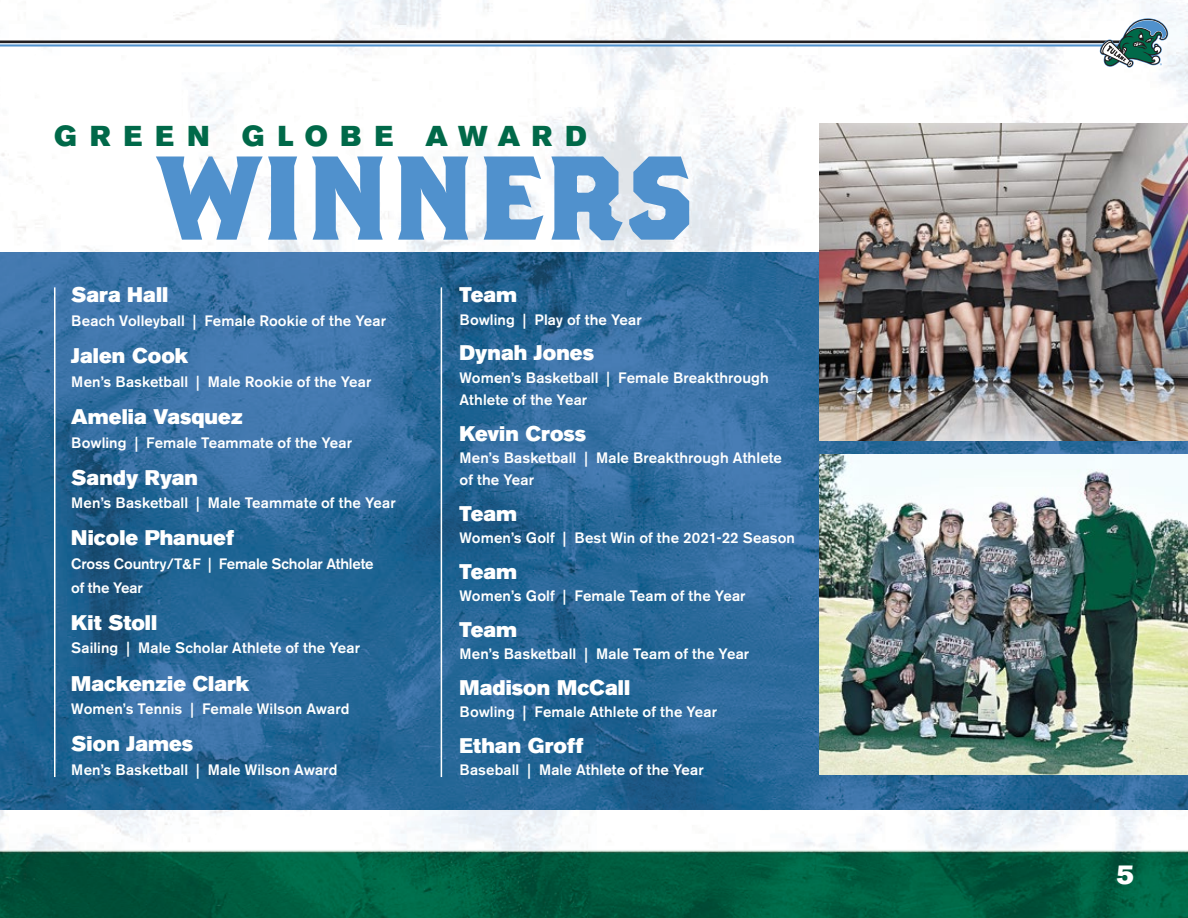
<style>
.page{position:relative;width:1188px;height:918px;background:#fff}
.page>*{position:absolute;margin:0;border:0;box-sizing:border-box;transform-origin:0 0}
.t1{font:118.8px "Brothers Bold Alternates";color:#5091cd}
.t2{font:28.5px "Akzidenz Grotesk BE Super";letter-spacing:.475em;color:#006949}
.t3{font:27px "Akzidenz Grotesk BE Super";color:#fff}
.t4{font:21px "Akzidenz Grotesk BE Super";color:#fff}
.t5{font:500 15px/22.2px "Akzidenz Grotesk BE";letter-spacing:.005em;color:#fff}
.t6{font:500 15px/23.7px "Akzidenz Grotesk BE";letter-spacing:-.015em;color:#fff}
</style>
<div class="page">
<img style="left:0;top:0;width:1188px;height:918px">
<svg style="left:0;top:40px;width:1100px;height:3px;background:#464344"></svg>
<hr style="left:0;top:44px;width:1134px;height:3px;background:#5091cd">
<hr style="left:0;top:43px;width:1134px;height:1px;background:#fff">
<svg style="left:1100px;top:18px;width:68px;height:50px"></svg>
<img style="left:0;top:252px;width:1188px;height:557px">
<hr style="left:54px;top:287px;width:2px;height:490px;background:#fff">
<hr style="left:441px;top:287px;width:1px;height:490px;background:#fff">
<img style="left:820px;top:123px;width:368px;height:318px">
<img style="left:820px;top:454px;width:368px;height:321px">
<h2 class="t2" style="left:54px;top:119px;width:535px">GREEN GLOBE AWARD</h2>
<h1 class="t1" style="left:158px;top:124px;width:538px">WINNERS</h1>
<h3 class="t4" style="left:71px;top:283px;width:99px">Sara Hall</h3>
<p class="t5" style="left:71px;top:310px;width:316px">Beach Volleyball | Female Rookie of the Year</p>
<h3 class="t4" style="left:71px;top:344px;width:119px">Jalen Cook</h3>
<p class="t5" style="left:71px;top:370px;width:302px">Men’s Basketball | Male Rookie of the Year</p>
<h3 class="t4" style="left:71px;top:404px;width:173px">Amelia Vasquez</h3>
<p class="t5" style="left:71px;top:431px;width:282px">Bowling | Female Teammate of the Year</p>
<h3 class="t4" style="left:71px;top:465px;width:128px">Sandy Ryan</h3>
<p class="t5" style="left:71px;top:492px;width:326px">Men’s Basketball | Male Teammate of the Year</p>
<h3 class="t4" style="left:71px;top:526px;width:164px">Nicole Phanuef</h3>
<p class="t6" style="left:71px;top:552px;width:304px">Cross Country/T&amp;F | Female Scholar Athlete of the Year</p>
<h3 class="t4" style="left:71px;top:610px;width:87px">Kit Stoll</h3>
<p class="t5" style="left:71px;top:637px;width:290px">Sailing | Male Scholar Athlete of the Year</p>
<h3 class="t4" style="left:71px;top:671px;width:180px">Mackenzie Clark</h3>
<p class="t5" style="left:71px;top:698px;width:280px">Women’s Tennis | Female Wilson Award</p>
<h3 class="t4" style="left:71px;top:732px;width:124px">Sion James</h3>
<p class="t5" style="left:71px;top:758px;width:268px">Men’s Basketball | Male Wilson Award</p>
<h3 class="t4" style="left:460px;top:283px;width:59px">Team</h3>
<p class="t5" style="left:460px;top:308px;width:184px">Bowling | Play of the Year</p>
<h3 class="t4" style="left:460px;top:341px;width:136px">Dynah Jones</h3>
<p class="t5" style="left:460px;top:366px;width:311px">Women’s Basketball | Female Breakthrough<br>Athlete of the Year</p>
<h3 class="t4" style="left:460px;top:421px;width:128px">Kevin Cross</h3>
<p class="t5" style="left:460px;top:446px;width:324px">Men’s Basketball | Male Breakthrough Athlete of the Year</p>
<h3 class="t4" style="left:460px;top:501px;width:59px">Team</h3>
<p class="t5" style="left:460px;top:527px;width:337px">Women’s Golf | Best Win of the 2021-22 Season</p>
<h3 class="t4" style="left:460px;top:559px;width:59px">Team</h3>
<p class="t5" style="left:460px;top:585px;width:287px">Women’s Golf | Female Team of the Year</p>
<h3 class="t4" style="left:460px;top:617px;width:59px">Team</h3>
<p class="t5" style="left:460px;top:643px;width:291px">Men’s Basketball | Male Team of the Year</p>
<h3 class="t4" style="left:460px;top:675px;width:172px">Madison McCall</h3>
<p class="t5" style="left:460px;top:700px;width:259px">Bowling | Female Athlete of the Year</p>
<h3 class="t4" style="left:460px;top:733px;width:125px">Ethan Groff</h3>
<p class="t5" style="left:460px;top:758px;width:246px">Baseball | Male Athlete of the Year</p>
<h3 class="t3" style="left:1117px;top:859px;width:19px">5</h3>
</div>
